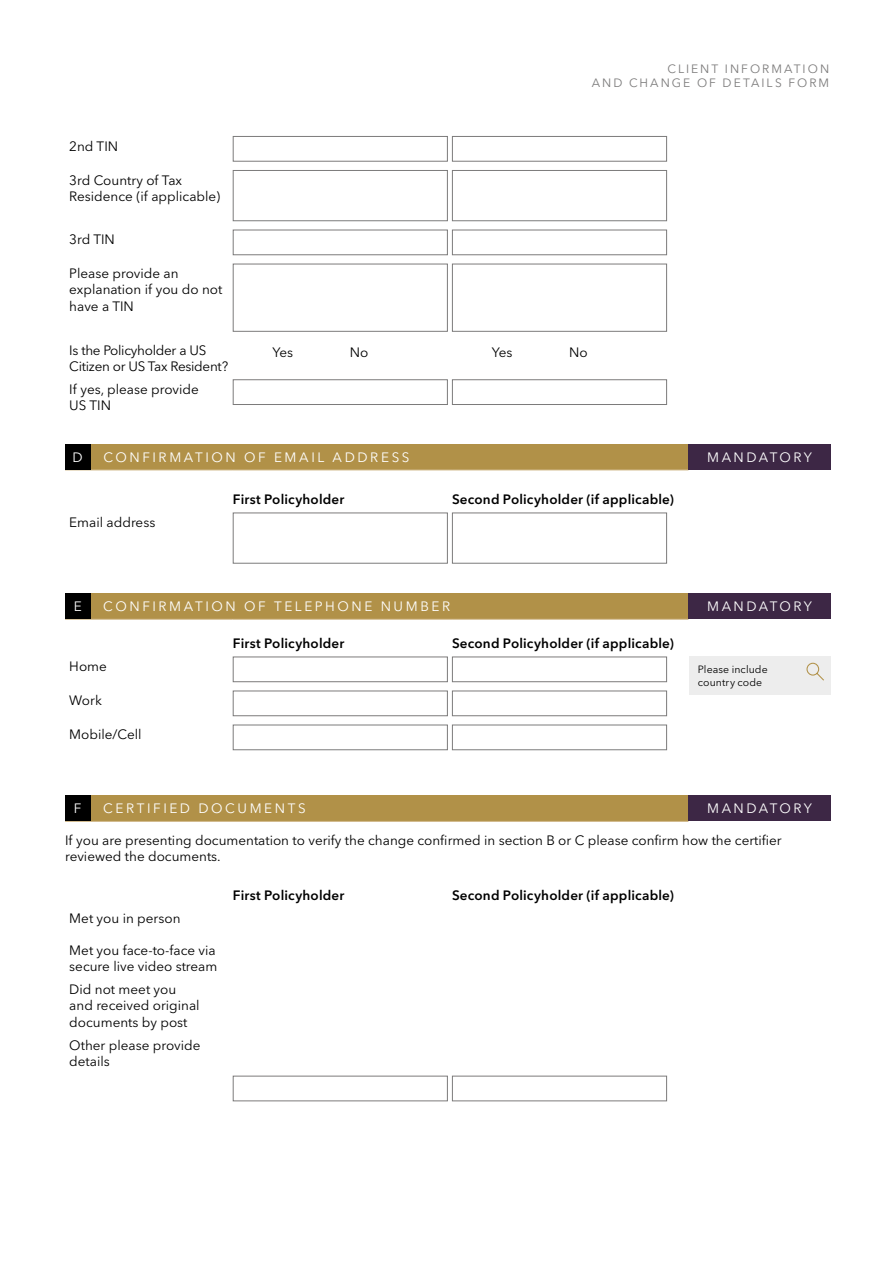
<style>
.page{position:relative;width:893px;height:1263px;background:#fff}
.page>*{position:absolute;margin:0;border:0;box-sizing:border-box;transform-origin:0 0}
.t1{font:13.5px/16.2px "Avenir Next LT Pro";color:#000}
.t2{font:600 13.5px "Avenir Next LT Pro";letter-spacing:.015em;color:#000}
.t3{font:13.5px "Avenir Next LT Pro";letter-spacing:.19em;color:#fff}
.t4{font:13.5px/16.2px "Avenir Next LT Pro";letter-spacing:-.02em;color:#000}
.t5{font:12px/14.4px "Avenir Next LT Pro";letter-spacing:.17em;color:#7c7b7b;text-align:right}
.t6{font:10.5px/13.5px "Avenir Next LT Pro";letter-spacing:.01em;color:#000}
</style>
<div class="page">
<div style="left:233px;top:136px;width:215px;height:26px;border:1px solid #7c7b7b"></div>
<div style="left:452px;top:136px;width:215px;height:26px;border:1px solid #7c7b7b"></div>
<div style="left:233px;top:170px;width:215px;height:51px;border:1px solid #7c7b7b"></div>
<div style="left:452px;top:170px;width:215px;height:51px;border:1px solid #7c7b7b"></div>
<div style="left:233px;top:230px;width:215px;height:25px;border:1px solid #7c7b7b"></div>
<div style="left:452px;top:230px;width:215px;height:25px;border:1px solid #7c7b7b"></div>
<div style="left:233px;top:264px;width:215px;height:68px;border:1px solid #7c7b7b"></div>
<div style="left:452px;top:264px;width:215px;height:68px;border:1px solid #7c7b7b"></div>
<div style="left:233px;top:379px;width:215px;height:26px;border:1px solid #7c7b7b"></div>
<div style="left:452px;top:379px;width:215px;height:26px;border:1px solid #7c7b7b"></div>
<div style="left:65px;top:444px;width:623px;height:26px;background:#b19148"></div>
<hr style="left:65px;top:470px;width:168px;height:1px;background:#ceb584">
<hr style="left:233px;top:470px;width:219px;height:1px;background:#ceb584">
<hr style="left:452px;top:470px;width:236px;height:1px;background:#ceb584">
<div style="left:65px;top:444px;width:26px;height:26px;background:#000"></div>
<div style="left:688px;top:444px;width:142px;height:26px;background:#3d2745"></div>
<div style="left:233px;top:513px;width:215px;height:51px;border:1px solid #7c7b7b"></div>
<div style="left:452px;top:513px;width:215px;height:51px;border:1px solid #7c7b7b"></div>
<div style="left:65px;top:593px;width:623px;height:26px;background:#b19148"></div>
<hr style="left:65px;top:619px;width:168px;height:1px;background:#ceb584">
<hr style="left:233px;top:619px;width:219px;height:1px;background:#ceb584">
<hr style="left:452px;top:619px;width:236px;height:1px;background:#ceb584">
<div style="left:65px;top:593px;width:26px;height:26px;background:#000"></div>
<div style="left:688px;top:593px;width:142px;height:26px;background:#3d2745"></div>
<div style="left:233px;top:657px;width:215px;height:25px;border:1px solid #7c7b7b"></div>
<div style="left:452px;top:657px;width:215px;height:25px;border:1px solid #7c7b7b"></div>
<div style="left:233px;top:691px;width:215px;height:25px;border:1px solid #7c7b7b"></div>
<div style="left:452px;top:691px;width:215px;height:25px;border:1px solid #7c7b7b"></div>
<div style="left:233px;top:725px;width:215px;height:25px;border:1px solid #7c7b7b"></div>
<div style="left:452px;top:725px;width:215px;height:25px;border:1px solid #7c7b7b"></div>
<div style="left:65px;top:795px;width:623px;height:26px;background:#b19148"></div>
<hr style="left:65px;top:821px;width:623px;height:1px;background:#ceb584">
<div style="left:65px;top:795px;width:26px;height:26px;background:#000"></div>
<div style="left:688px;top:795px;width:142px;height:26px;background:#3d2745"></div>
<div style="left:233px;top:1076px;width:215px;height:25px;border:1px solid #7c7b7b"></div>
<div style="left:452px;top:1076px;width:215px;height:25px;border:1px solid #7c7b7b"></div>
<div style="left:689px;top:656px;width:141px;height:39px;background:#ededed"></div>
<svg style="left:806px;top:662px;width:18px;height:19px"></svg>
<p class="t5" style="left:592px;top:61px;width:239px">CLIENT INFORMATION<br>AND CHANGE OF DETAILS FORM</p>
<p class="t1" style="left:69px;top:138px;width:50px">2nd TIN</p>
<p class="t1" style="left:69px;top:172px;width:152px">3rd Country of Tax<br>Residence (if applicable)</p>
<p class="t1" style="left:69px;top:231px;width:47px">3rd TIN</p>
<p class="t1" style="left:69px;top:265px;width:155px">Please provide an explanation if you do not have a TIN</p>
<p class="t4" style="left:69px;top:342px;width:160px">Is the Policyholder a US<br>Citizen or US Tax Resident?</p>
<p class="t1" style="left:273px;top:345px;width:22px">Yes</p>
<p class="t1" style="left:350px;top:345px;width:20px">No</p>
<p class="t1" style="left:492px;top:345px;width:22px">Yes</p>
<p class="t1" style="left:569px;top:345px;width:20px">No</p>
<p class="t1" style="left:69px;top:381px;width:131px">If yes, please provide<br>US TIN</p>
<p class="t3" style="left:73px;top:449px;width:12px">D</p>
<p class="t3" style="left:103px;top:449px;width:308px">CONFIRMATION OF EMAIL ADDRESS</p>
<p class="t3" style="left:707px;top:449px;width:106px">MANDATORY</p>
<p class="t2" style="left:233px;top:491px;width:113px">First Policyholder</p>
<p class="t2" style="left:452px;top:491px;width:223px">Second Policyholder (if applicable)</p>
<p class="t1" style="left:69px;top:514px;width:88px">Email address</p>
<p class="t3" style="left:74px;top:598px;width:9px">E</p>
<p class="t3" style="left:103px;top:598px;width:348px">CONFIRMATION OF TELEPHONE NUMBER</p>
<p class="t3" style="left:707px;top:598px;width:106px">MANDATORY</p>
<p class="t2" style="left:233px;top:635px;width:113px">First Policyholder</p>
<p class="t2" style="left:452px;top:635px;width:223px">Second Policyholder (if applicable)</p>
<p class="t1" style="left:69px;top:658px;width:39px">Home</p>
<p class="t1" style="left:69px;top:692px;width:34px">Work</p>
<p class="t1" style="left:69px;top:726px;width:74px">Mobile/Cell</p>
<p class="t6" style="left:698px;top:662px;width:71px">Please include country code</p>
<p class="t3" style="left:74px;top:801px;width:9px">F</p>
<p class="t3" style="left:103px;top:801px;width:204px">CERTIFIED DOCUMENTS</p>
<p class="t3" style="left:707px;top:801px;width:106px">MANDATORY</p>
<p class="t1" style="left:65px;top:832px;width:718px">If you are presenting documentation to verify the change confirmed in section B or C please confirm how the certifier reviewed the documents.</p>
<p class="t2" style="left:233px;top:887px;width:113px">First Policyholder</p>
<p class="t2" style="left:452px;top:887px;width:223px">Second Policyholder (if applicable)</p>
<p class="t1" style="left:69px;top:910px;width:113px">Met you in person</p>
<p class="t1" style="left:69px;top:942px;width:150px">Met you face-to-face via secure live video stream</p>
<p class="t1" style="left:69px;top:981px;width:132px">Did not meet you and received original documents by post</p>
<p class="t1" style="left:69px;top:1037px;width:133px">Other please provide details</p>
</div>
